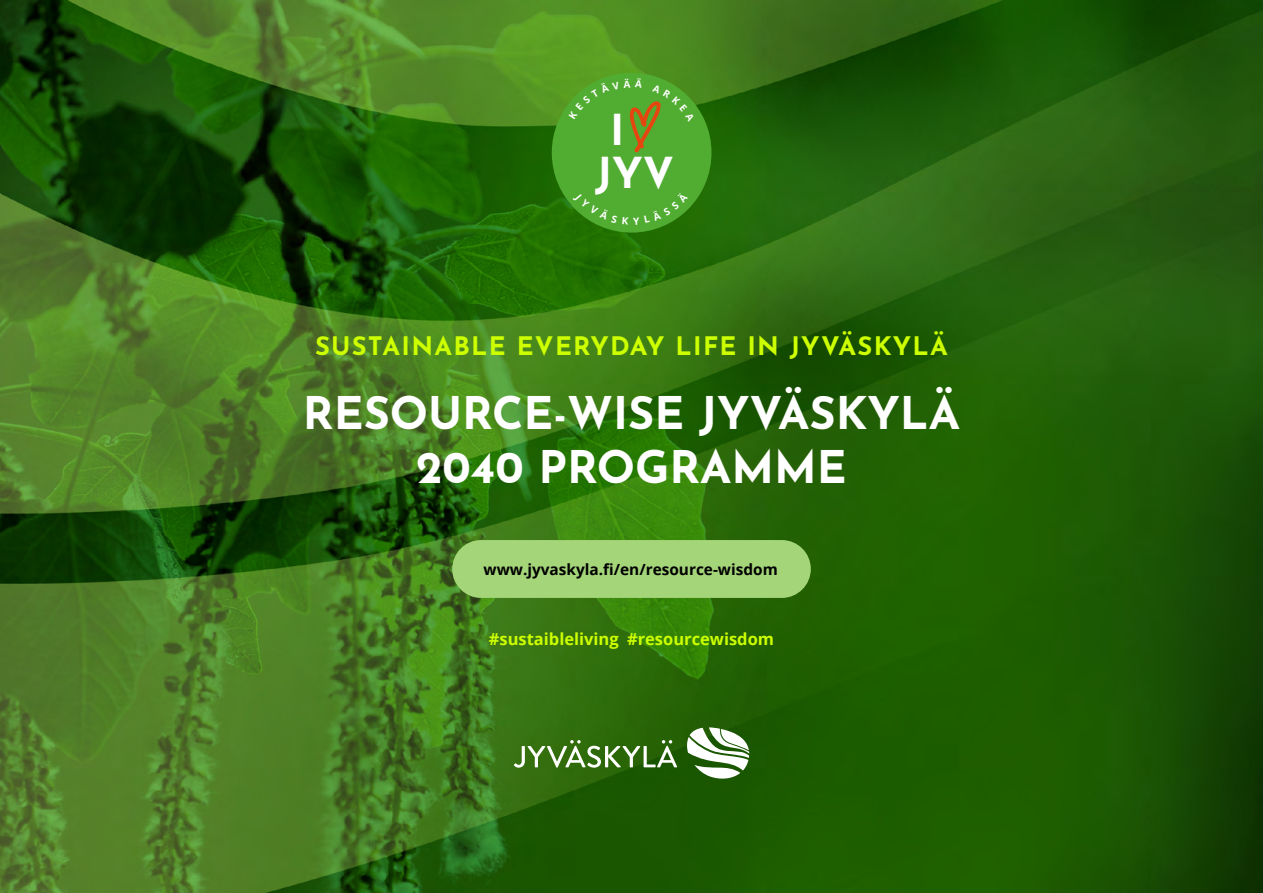
<style>
.page{position:relative;width:1263px;height:893px;background:#fff}
.page>*{position:absolute;margin:0;border:0;box-sizing:border-box;transform-origin:0 0}
.t1{font:700 45px/54px "Josefin Sans";color:#fff;text-align:center}
.t2{font:700 42.6px "Josefin Sans";color:#fff}
.t3{font:700 25.5px "Josefin Sans";letter-spacing:.05em;color:#cdff00}
.P3{font:700 16.5px "Open Sans";color:#cdff00}
.t4{font:700 15.3px "Open Sans";color:#000}
</style>
<div class="page">
<img style="left:0;top:0;width:1263px;height:893px">
<svg style="left:687px;top:727px;width:62px;height:53px"></svg>
<svg style="left:514px;top:740px;width:163px;height:28px"></svg>
<div style="left:552px;top:73px;width:159px;height:160px;background:#51ad32;border-radius:50%"></div>
<div style="left:452px;top:540px;width:359px;height:58px;background:#a4d579;border-radius:29px"></div>
<svg style="left:569px;top:78px;width:125px;height:74px"></svg>
<svg style="left:573px;top:207px;width:115px;height:18px"></svg>
<p class="t2" style="left:610px;top:92px;width:16px">I</p>
<p class="t2" style="left:595px;top:136px;width:81px">JYV</p>
<p class="t3" style="left:315px;top:324px;width:634px">SUSTAINABLE EVERYDAY LIFE IN JYVÄSKYLÄ</p>
<p class="t1" style="left:303px;top:379px;width:659px">RESOURCE-WISE JYVÄSKYLÄ<br>2040 PROGRAMME</p>
<p class="t4" style="left:484px;top:558px;width:296px">www.jyvaskyla.fi/en/resource-wisdom</p>
<p class="P3" style="left:489px;top:628px;width:287px">#sustaibleliving- #resourcewisdom</p>
</div>
